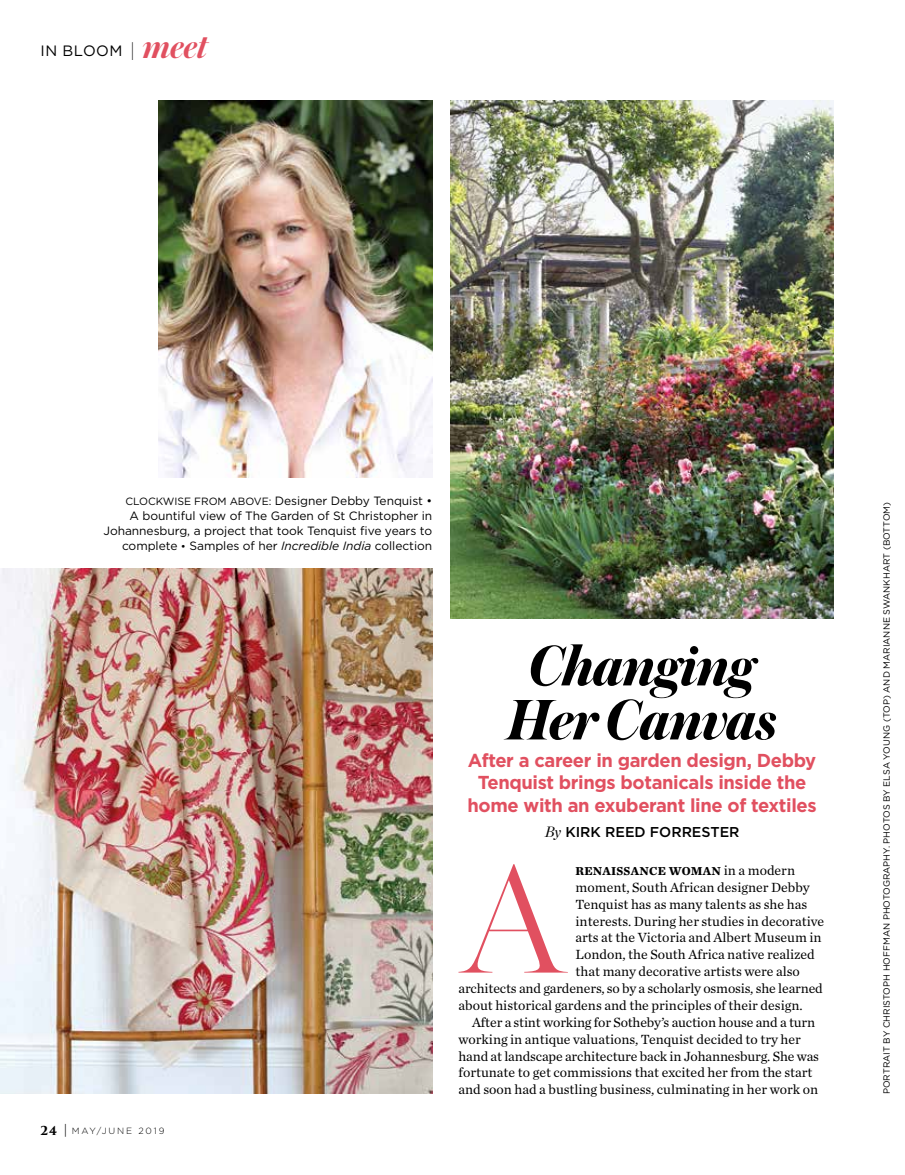
<style>
.page{position:relative;width:905px;height:1175px;background:#fff}
.page>*{position:absolute;margin:0;border:0;box-sizing:border-box;transform-origin:0 0}
.t1{font:200 150.75px "Chronicle Display";color:#e15060}
.t2{font:italic 700 60px/54px "Austin";letter-spacing:-.025em;color:#000;text-align:center}
.t3{font:700 18.75px/22.5px "Gotham";letter-spacing:-.02em;color:#e15060;text-align:center}
.t4{font:15px "Gotham";letter-spacing:.03em;color:#000}
.t5{font:500 14.25px "Gotham";color:#000}
.t6{font:13.8px "Chronicle Text G1";color:#000}
.t7{font:12px/15px "Gotham";letter-spacing:-.005em;color:#000;text-align:right}
.t8{font:700 12px "Chronicle Text G1";letter-spacing:.02em;color:#000}
.t9{font:9px "Gotham";color:#000}
.t10{font:300 9px "Gotham";letter-spacing:.2em;color:#000}
.s1{font-weight:100;font-size:25.5px}
.s2{font-family:"Austin";font-weight:600;font-style:italic;font-size:36px;color:#e15060}
.s3{font-size:10.5px}
.s4{font-style:italic}
.s5{font-family:"Chronicle Display";font-weight:400;font-style:italic;font-size:15px}
.s6{font-weight:400;font-size:13.8px}
.s7{font-family:"Trajan Pro 3";font-weight:700;font-size:12px}
.s8{font-size:13.8px}
</style>
<div class="page">
<img style="left:158px;top:101px;width:274px;height:376px">
<img style="left:451px;top:101px;width:382px;height:517px">
<img style="left:0;top:568px;width:432px;height:526px">
<p class="t4" style="left:40px;top:41px;width:168px">IN BLOOM <span class="s1">I</span> <span class="s2">meet</span></p>
<p class="t7" style="left:103px;top:493px;width:330px"><span class="s3">CLOCKWISE FROM ABOVE:</span> Designer Debby Tenquist •<br>A bountiful view of The Garden of St Christopher in Johannesburg, a project that took Tenquist five years to complete <span class="s3">•</span> Samples of her <span class="s4">Incredible India</span> collection</p>
<p class="t9" style="left:880px;top:1094px;width:594px;rotate:-90deg">PORTRAIT BY CHRISTOPH HOFFMAN PHOTOGRAPHY. PHOTOS BY ELSA YOUNG (TOP) AND MARIANNE SWANKHART (BOTTOM)</p>
<h2 class="t2" style="left:507px;top:636px;width:271px">Changing<br>Her Canvas</h2>
<h3 class="t3" style="left:467px;top:748px;width:351px">After a career in garden design, Debby<br>Tenquist brings botanicals inside the home with an exuberant line of textiles</h3>
<p class="t5" style="left:544px;top:822px;width:196px"><span class="s5">By</span> KIRK REED FORRESTER</p>
<p class="t8" style="left:575px;top:861px;width:221px">RENAISSANCE WOMAN <span class="s6">in a modern</span></p>
<p class="t6" style="left:575px;top:876px;width:235px">moment, South African designer Debby</p>
<p class="t6" style="left:575px;top:893px;width:233px">Tenquist has as many talents as she has</p>
<p class="t6" style="left:575px;top:910px;width:250px">interests. During her studies in decorative</p>
<p class="t6" style="left:575px;top:927px;width:247px">arts at the Victoria and Albert Museum in</p>
<p class="t6" style="left:575px;top:944px;width:241px">London, the South Africa native realized</p>
<p class="t6" style="left:575px;top:961px;width:226px">that many decorative artists were also</p>
<p class="t6" style="left:458px;top:978px;width:366px">architects and gardeners, so by a scholarly osmosis, she learned</p>
<p class="t6" style="left:458px;top:994px;width:345px">about historical gardens and the principles of their design.</p>
<p class="t6" style="left:472px;top:1011px;width:345px">After a stint working for Sotheby’s auction house and a turn</p>
<p class="t6" style="left:458px;top:1028px;width:344px">working in antique valuations, Tenquist decided to try her</p>
<p class="t6" style="left:458px;top:1045px;width:362px">hand at landscape architecture back in Johannesburg. She was</p>
<p class="t6" style="left:458px;top:1062px;width:355px">fortunate to get commissions that excited her from the start</p>
<p class="t6" style="left:458px;top:1079px;width:361px">and soon had a bustling business, culminating in her work on</p>
<h1 class="t1" style="left:461px;top:805px;width:106px">A</h1>
<p class="t10" style="left:40px;top:1125px;width:126px"><span class="s7">24</span> <span class="s8">|</span> MAY/JUNE 2019</p>
</div>
